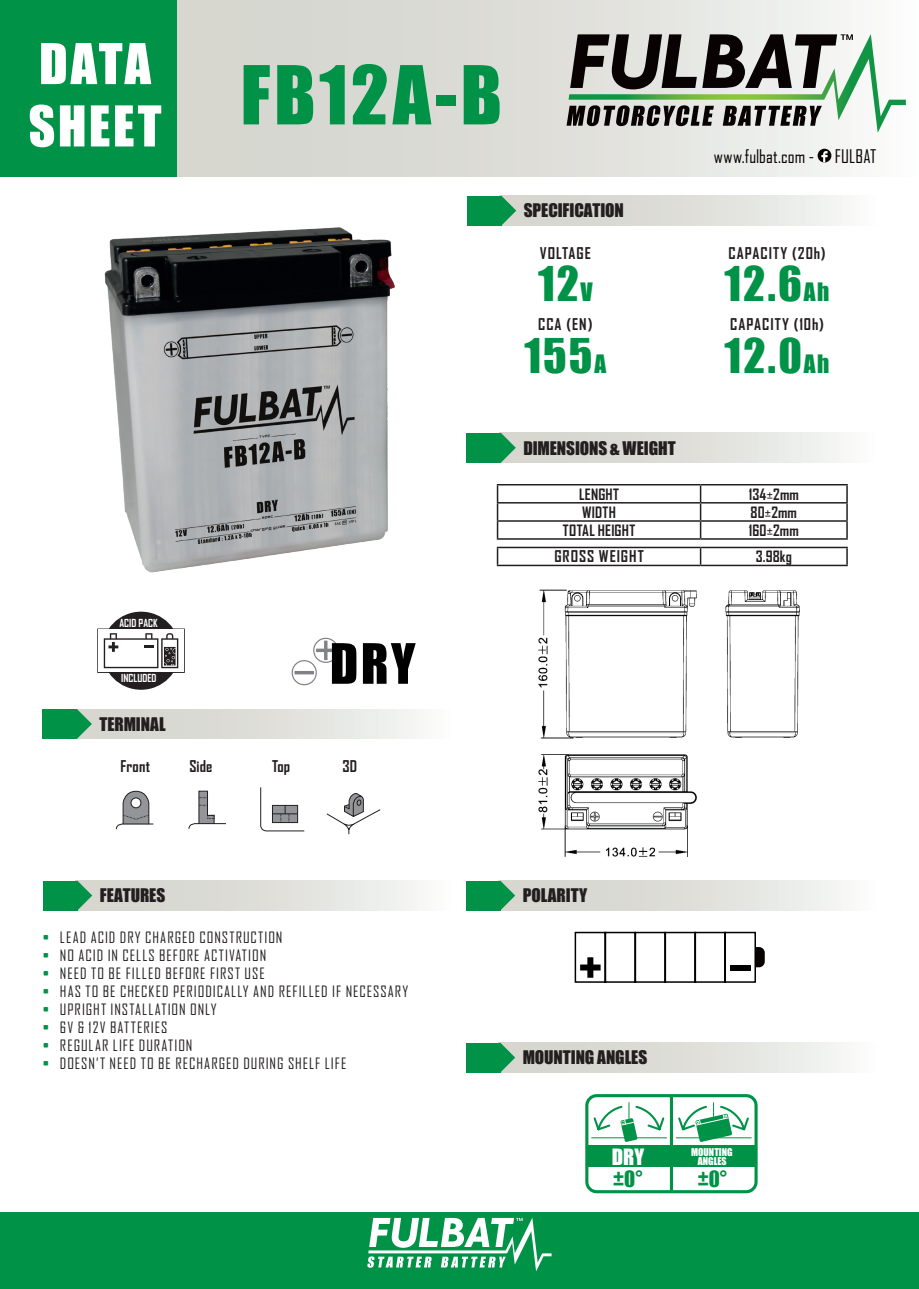
<style>
.page{position:relative;width:919px;height:1289px;background:#fff}
.page>*{position:absolute;margin:0;border:0;box-sizing:border-box;transform-origin:0 0}
.t1{font:75px "Impact";letter-spacing:.05em;color:#009246}
.t2{font:51.9px "Impact";color:#fff}
.t3{font:43.95px "Impact";letter-spacing:.045em;color:#009246}
.t4{font:20.7px "Impact";color:#009246}
.t5{font:20.7px "Impact";color:#fff}
.t6{font:18px "Agency FB";letter-spacing:.01em;color:#080302}
.t7{font:17.25px "Impact";letter-spacing:-.005em;color:#231f20}
.t8{font:700 15.6px "Agency FB";letter-spacing:.055em;color:#231f20}
.t9{font:15px "Agency FB";letter-spacing:.07em;color:#231f20}
.t10{font:700 15px "Agency FB";letter-spacing:.01em;color:#231f20}
.t11{font:700 10.65px "Agency FB";color:#fff}
.t12{font:9.9px/9.3px "Impact";color:#fff;text-align:center}
.s1{font-size:23.25px}
.s2{color:#009246}
</style>
<div class="page">
<div style="left:0;top:0;width:177px;height:177px;background:#009246"></div>
<div style="left:177px;top:0;width:741px;height:177px;background:linear-gradient(to right,#d0d0c8,#f4f5f4)"></div>
<div style="left:0;top:1212px;width:918px;height:76px;background:#009246"></div>
<img style="left:104px;top:227px;width:291px;height:399px">
<div style="left:76px;top:880px;width:377px;height:30px;background:linear-gradient(to right,#cfcec7,#f5f7f5)"></div>
<div style="left:43px;top:880px;width:34px;height:30px;background:#009246"></div>
<svg style="left:62px;top:880px;width:30px;height:30px"></svg>
<div style="left:75px;top:709px;width:378px;height:30px;background:linear-gradient(to right,#cfcec7,#f6f7f5)"></div>
<div style="left:43px;top:709px;width:34px;height:30px;background:#009246"></div>
<svg style="left:77px;top:709px;width:15px;height:30px"></svg>
<div style="left:499px;top:880px;width:377px;height:30px;background:linear-gradient(to right,#cfcec7,#f5f6f4)"></div>
<div style="left:466px;top:880px;width:34px;height:30px;background:#009246"></div>
<svg style="left:485px;top:880px;width:30px;height:30px"></svg>
<svg style="left:574px;top:931px;width:191px;height:52px"></svg>
<div style="left:730px;top:964px;width:20px;height:6px;background:#000"></div>
<div style="left:499px;top:1042px;width:377px;height:30px;background:linear-gradient(to right,#cfcec7,#f5f6f4)"></div>
<div style="left:466px;top:1042px;width:34px;height:30px;background:#009246"></div>
<svg style="left:485px;top:1042px;width:30px;height:30px"></svg>
<svg style="left:326px;top:793px;width:55px;height:41px"></svg>
<svg style="left:260px;top:787px;width:45px;height:44px"></svg>
<svg style="left:116px;top:790px;width:38px;height:40px"></svg>
<svg style="left:188px;top:790px;width:38px;height:39px"></svg>
<svg style="left:566px;top:34px;width:339px;height:98px"></svg>
<svg style="left:817px;top:149px;width:14px;height:13px"></svg>
<svg style="left:821px;top:151px;width:6px;height:11px"></svg>
<svg style="left:367px;top:1217px;width:184px;height:54px"></svg>
<div style="left:499px;top:433px;width:378px;height:29px;background:linear-gradient(to right,#cfcec7,#f6f7f5)"></div>
<div style="left:466px;top:433px;width:35px;height:29px;background:#009246"></div>
<svg style="left:501px;top:433px;width:15px;height:29px"></svg>
<hr style="left:496px;top:484px;width:204px;height:1px;background:#231f20">
<hr style="left:700px;top:484px;width:147px;height:1px;background:#231f20">
<hr style="left:496px;top:502px;width:204px;height:1px;background:#231f20">
<hr style="left:700px;top:502px;width:147px;height:1px;background:#231f20">
<hr style="left:496px;top:520px;width:204px;height:1px;background:#231f20">
<svg style="left:496px;top:485px;width:2px;height:53px"></svg>
<hr style="left:700px;top:520px;width:147px;height:1px;background:#231f20">
<svg style="left:699px;top:485px;width:2px;height:53px"></svg>
<svg style="left:846px;top:485px;width:1px;height:53px"></svg>
<hr style="left:496px;top:538px;width:204px;height:1px;background:#231f20">
<hr style="left:700px;top:538px;width:147px;height:1px;background:#231f20">
<hr style="left:496px;top:546px;width:204px;height:2px;background:#231f20">
<svg style="left:496px;top:548px;width:2px;height:16px"></svg>
<hr style="left:700px;top:546px;width:147px;height:2px;background:#231f20">
<svg style="left:699px;top:548px;width:2px;height:16px"></svg>
<svg style="left:846px;top:548px;width:1px;height:16px"></svg>
<hr style="left:496px;top:564px;width:204px;height:2px;background:#231f20">
<hr style="left:700px;top:564px;width:147px;height:2px;background:#231f20">
<img style="left:538px;top:589px;width:262px;height:268px">
<div style="left:585px;top:1094px;width:172px;height:99px;border:3px solid #009246;border-radius:10px"></div>
<div style="left:586px;top:1145px;width:170px;height:21px;background:#009246"></div>
<svg style="left:669px;top:1095px;width:4px;height:96px"></svg>
<hr style="left:591px;top:1137px;width:38px;height:1px;background:#009246">
<hr style="left:629px;top:1137px;width:38px;height:1px;background:#009246">
<svg style="left:592px;top:1102px;width:73px;height:39px"></svg>
<hr style="left:713px;top:1137px;width:38px;height:1px;background:#009246">
<svg style="left:676px;top:1102px;width:74px;height:39px"></svg>
<div style="left:102px;top:611px;width:78px;height:78px;background:#231f20;border-radius:50%"></div>
<svg style="left:97px;top:628px;width:88px;height:45px"></svg>
<svg style="left:291px;top:637px;width:65px;height:48px"></svg>
<svg style="left:363px;top:643px;width:52px;height:40px"></svg>
<div style="left:500px;top:196px;width:376px;height:29px;background:linear-gradient(to right,#cfcec7,#f5f6f4)"></div>
<div style="left:467px;top:196px;width:34px;height:29px;background:#009246"></div>
<svg style="left:501px;top:196px;width:15px;height:29px"></svg>
<h2 class="t2" style="left:39px;top:23px;width:113px">DATA</h2>
<h1 class="t1" style="left:28px;top:37px;width:475px"><sub>SHEET</sub> FB12A-B</h1>
<p class="t7" style="left:523px;top:197px;width:102px">SPECIFICATION</p>
<p class="t8" style="left:539px;top:243px;width:53px">VOLTAGE</p>
<h3 class="t3" style="left:538px;top:250px;width:56px">12<span class="s1">V</span></h3>
<p class="t8" style="left:538px;top:314px;width:56px">CCA (EN)</p>
<h3 class="t3" style="left:524px;top:321px;width:83px">155<span class="s1">A</span></h3>
<p class="t6" style="left:713px;top:145px;width:164px">www.fulbat.com - FULBAT</p>
<p class="t8" style="left:728px;top:243px;width:99px">CAPACITY (20h)</p>
<h3 class="t3" style="left:724px;top:250px;width:106px">12.6<span class="s1">Ah</span></h3>
<p class="t8" style="left:730px;top:314px;width:95px">CAPACITY (10h)</p>
<h3 class="t3" style="left:724px;top:321px;width:106px">12.0<span class="s1">Ah</span></h3>
<p class="t11" style="left:119px;top:616px;width:40px">ACID PACK</p>
<p class="t11" style="left:121px;top:671px;width:37px">INCLUDED</p>
<p class="t7" style="left:99px;top:710px;width:68px">TERMINAL</p>
<p class="t8" style="left:121px;top:756px;width:31px">Front</p>
<p class="t8" style="left:189px;top:756px;width:24px">Side</p>
<p class="t8" style="left:272px;top:756px;width:20px">Top</p>
<p class="t8" style="left:342px;top:756px;width:16px">3D</p>
<p class="t7" style="left:523px;top:434px;width:154px">DIMENSIONS &amp; WEIGHT</p>
<p class="t10" style="left:579px;top:484px;width:41px">LENGHT</p>
<p class="t10" style="left:748px;top:484px;width:52px">134±2mm</p>
<p class="t10" style="left:582px;top:502px;width:35px">WIDTH</p>
<p class="t10" style="left:750px;top:502px;width:48px">80±2mm</p>
<p class="t10" style="left:563px;top:521px;width:74px">TOTAL HEIGHT</p>
<p class="t10" style="left:748px;top:521px;width:51px">160±2mm</p>
<p class="t8" style="left:554px;top:547px;width:91px">GROSS WEIGHT</p>
<p class="t10" style="left:755px;top:547px;width:38px">3.98kg</p>
<p class="t7" style="left:100px;top:882px;width:67px">FEATURES</p>
<p class="t9" style="left:43px;top:928px;width:241px"><span class="s2">•</span> LEAD ACID DRY CHARGED CONSTRUCTION</p>
<p class="t9" style="left:43px;top:946px;width:225px"><span class="s2">•</span> NO ACID IN CELLS BEFORE ACTIVATION</p>
<p class="t9" style="left:43px;top:964px;width:223px"><span class="s2">•</span> NEED TO BE FILLED BEFORE FIRST USE</p>
<p class="t9" style="left:43px;top:982px;width:367px"><span class="s2">•</span> HAS TO BE CHECKED PERIODICALLY AND REFILLED IF NECESSARY</p>
<p class="t9" style="left:43px;top:1000px;width:175px"><span class="s2">•</span> UPRIGHT INSTALLATION ONLY</p>
<p class="t9" style="left:43px;top:1018px;width:126px"><span class="s2">•</span> 6V &amp; 12V BATTERIES</p>
<p class="t9" style="left:43px;top:1036px;width:151px"><span class="s2">•</span> REGULAR LIFE DURATION</p>
<p class="t9" style="left:43px;top:1054px;width:305px"><span class="s2">•</span> DOESN’T NEED TO BE RECHARGED DURING SHELF LIFE</p>
<p class="t7" style="left:522px;top:882px;width:66px">POLARITY</p>
<p class="t7" style="left:522px;top:1044px;width:126px">MOUNTING ANGLES</p>
<p class="t12" style="left:691px;top:1146px;width:43px">MOUNTING<br>ANGLES</p>
<h3 class="t5" style="left:611px;top:1140px;width:34px">DRY</h3>
<h3 class="t4" style="left:613px;top:1163px;width:31px">±0°</h3>
<h3 class="t4" style="left:697px;top:1163px;width:31px">±0°</h3>
</div>
